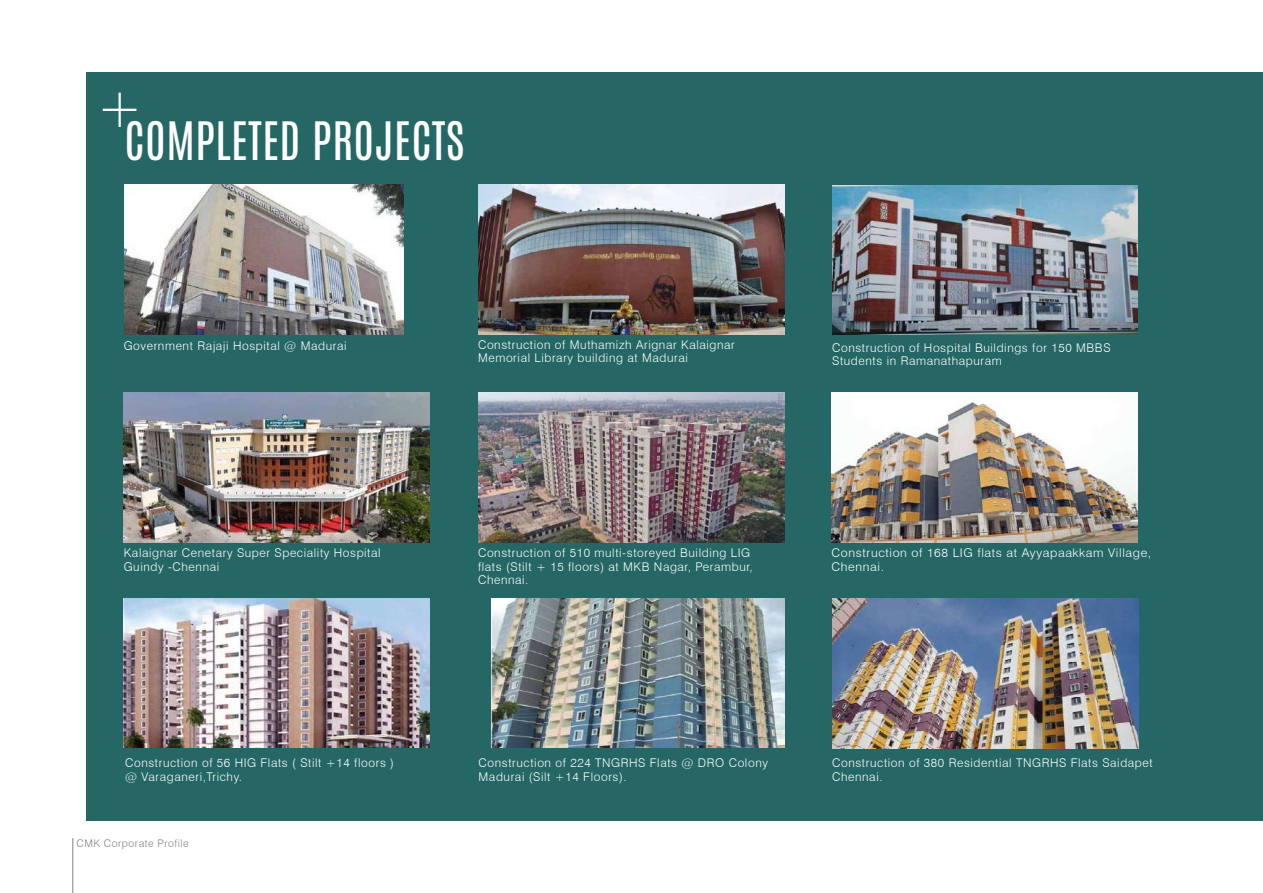
<style>
.page{position:relative;width:1263px;height:893px;background:#fff}
.page>*{position:absolute;margin:0;border:0;box-sizing:border-box;transform-origin:0 0}
.t1{font:45px "Antonio";letter-spacing:.01em;color:#fff}
.t2{font:300 12px/13.5px "Swiss 721 BT";letter-spacing:.05em;color:#fff}
.t3{font:300 12px/13.5px "Swiss 721 BT";letter-spacing:.05em;color:#fff;scale:1.04 1}
.t4{font:300 10.5px "Swiss 721 BT";letter-spacing:.05em;color:#808285}
</style>
<div class="page">
<div style="left:86px;top:72px;width:1177px;height:749px;background:#246765"></div>
<hr style="left:72px;top:838px;width:1px;height:55px;background:#808285">
<img style="left:478px;top:185px;width:306px;height:149px">
<img style="left:491px;top:598px;width:294px;height:150px">
<img style="left:124px;top:598px;width:306px;height:150px">
<img style="left:832px;top:598px;width:307px;height:151px">
<img style="left:124px;top:185px;width:279px;height:149px">
<img style="left:478px;top:393px;width:306px;height:149px">
<img style="left:124px;top:393px;width:306px;height:149px">
<img style="left:831px;top:393px;width:307px;height:149px">
<svg style="left:103px;top:93px;width:33px;height:34px"></svg>
<img style="left:832px;top:186px;width:306px;height:148px">
<h1 class="t1" style="left:125px;top:109px;width:341px">COMPLETED PROJECTS</h1>
<p class="t2" style="left:124px;top:339px;width:224px">Government Rajaji Hospital @ Madurai</p>
<p class="t2" style="left:478px;top:338px;width:258px">Construction of Muthamizh Arignar Kalaignar<br>Memorial Library building at Madurai</p>
<p class="t2" style="left:832px;top:340px;width:280px">Construction of Hospital Buildings for 150 MBBS<br>Students in Ramanathapuram</p>
<p class="t2" style="left:124px;top:546px;width:258px">Kalaignar Cenetary Super Speciality Hospital<br>Guindy -Chennai</p>
<p class="t3" style="left:831px;top:546px;width:309px">Construction of 168 LIG flats at Ayyapaakkam Village,<br>Chennai.</p>
<p class="t2" style="left:478px;top:546px;width:276px">Construction of 510 multi-storeyed Building LIG flats (Stilt + 15 floors) at MKB Nagar, Perambur,<br>Chennai.</p>
<p class="t2" style="left:125px;top:756px;width:270px">Construction of 56 HIG Flats ( Stilt +14 floors ) @ Varaganeri,Trichy.</p>
<p class="t2" style="left:832px;top:756px;width:322px">Construction of 380 Residential TNGRHS Flats Saidapet<br>Chennai.</p>
<p class="t2" style="left:479px;top:756px;width:291px">Construction of 224 TNGRHS Flats @ DRO Colony<br>Madurai (Silt +14 Floors).</p>
<p class="t4" style="left:76px;top:837px;width:114px">CMK Corporate Profile</p>
</div>
